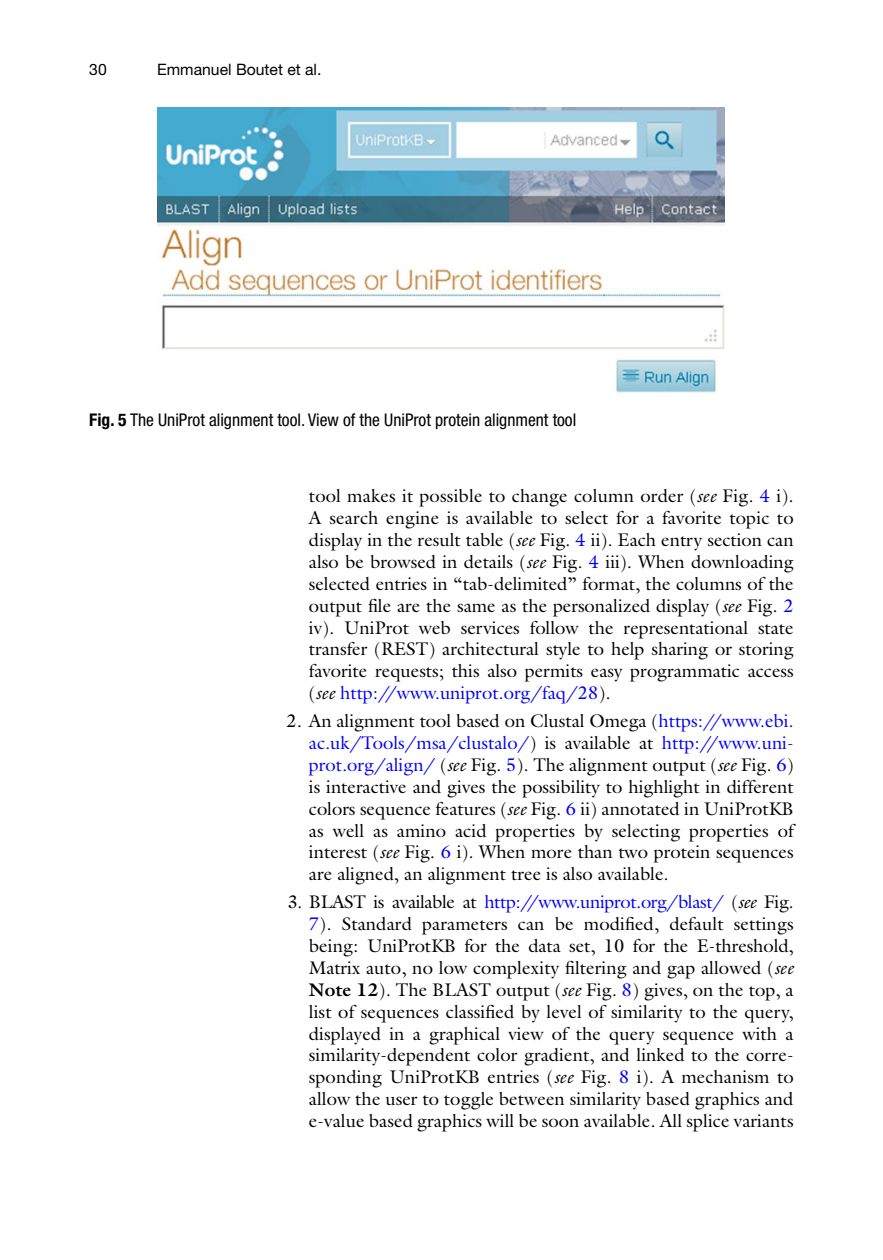
<style>
.page{position:relative;width:883px;height:1260px;background:#fff}
.page>*{position:absolute;margin:0;border:0;box-sizing:border-box;transform-origin:0 0}
.t1{font:18.38px/21.9px "Vwxkxg Galliard";color:#000;text-align:justify}
.t2{font:condensed 17.5px "Lqmvgj Helvetica Neue";color:#000}
.t3{font:15.75px "Qhcqjb Helvetica Neue";color:#000}
.s1{font-family:"Bgjnng Helvetica Neue";font-weight:700}
.s2{font-family:"Yjxvbd Galliard";font-style:italic}
.s3{color:#0000fa}
.s4{font-family:"Fgcnxg Galliard";font-weight:700}
</style>
<div class="page">
<img style="left:158px;top:107px;width:567px;height:288px">
<p class="t3" style="left:89px;top:64px;width:19px">30</p>
<p class="t3" style="left:157px;top:64px;width:166px">Emmanuel Boutet et al.</p>
<p class="t2" style="left:89px;top:414px;width:489px"><span class="s1">Fig. 5</span> The UniProt alignment tool. View of the UniProt protein alignment tool</p>
<p class="t1" style="left:309px;top:487px;width:486px">tool makes it possible to change column order ( <span class="s2">see</span> Fig. <span class="s3">4</span> i).<br>A search engine is available to select for a favorite topic to display in the result table ( <span class="s2">see</span> Fig. <span class="s3">4</span> ii). Each entry section can also be browsed in details ( <span class="s2">see</span> Fig. <span class="s3">4</span> iii). When downloading selected entries in “tab-delimited” format, the columns of the output file are the same as the personalized display ( <span class="s2">see</span> Fig. <span class="s3">2 </span>iv). UniProt web services follow the representational state transfer (REST) architectural style to help sharing or storing favorite requests; this also permits easy programmatic access ( <span class="s2">see</span> <span class="s3">http://www.uniprot.org/faq/28</span> ).</p>
<p class="t1" style="left:309px;top:712px;width:486px;text-indent:-22px">2. An alignment tool based on Clustal Omega ( <span class="s3">https://www.ebi. ac.uk/Tools/msa/clustalo/</span> ) is available at <span class="s3">http://www.uni&shy;prot.org/align/</span> ( <span class="s2">see</span> Fig. <span class="s3">5</span>). The alignment output ( <span class="s2">see</span> Fig. <span class="s3">6</span>) is interactive and gives the possibility to highlight in different colors sequence features ( <span class="s2">see</span> Fig. <span class="s3">6</span> ii) annotated in UniProtKB as well as amino acid properties by selecting properties of interest ( <span class="s2">see</span> Fig. <span class="s3">6</span> i). When more than two protein sequences are aligned, an alignment tree is also available.</p>
<p class="t1" style="left:309px;top:893px;width:486px;text-indent:-22px">3. BLAST is available at <span class="s3">http://www.uniprot.org/blast/</span> ( <span class="s2">see</span> Fig.<br><span class="s3">7</span>). Standard parameters can be modified, default settings being: UniProtKB for the data set, 10 for the E-threshold, Matrix auto, no low complexity filtering and gap allowed ( <span class="s2">see </span><span class="s4">Note 12</span>). The BLAST output ( <span class="s2">see</span> Fig. <span class="s3">8</span>) gives, on the top, a list of sequences classified by level of similarity to the query, displayed in a graphical view of the query sequence with a similarity- dependent color gradient, and linked to the corre&shy;sponding UniProtKB entries ( <span class="s2">see</span> Fig. <span class="s3">8</span> i). A mechanism to allow the user to toggle between similarity based graphics and e-value based graphics will be soon available. All splice variants</p>
</div>
